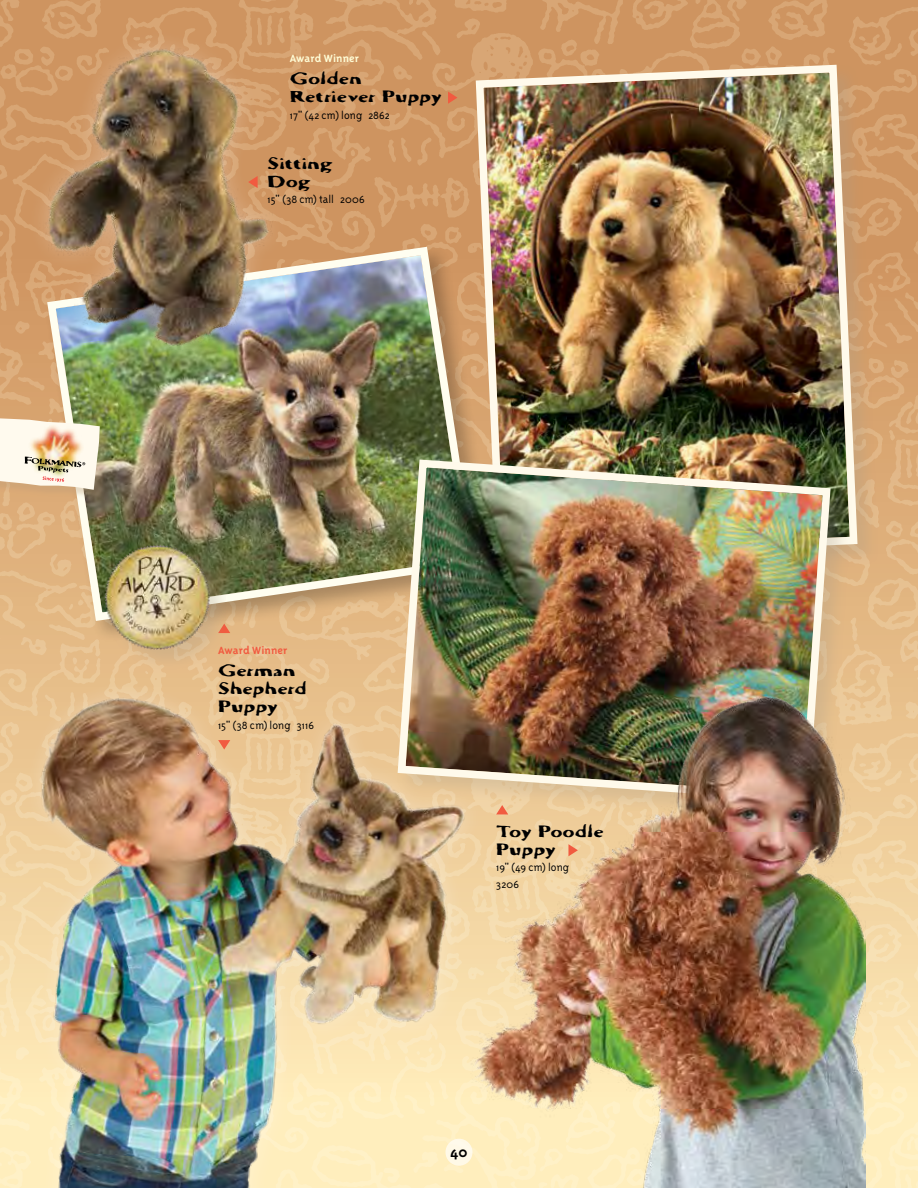
<style>
.page{position:relative;width:918px;height:1188px;background:#fff}
.page>*{position:absolute;margin:0;border:0;box-sizing:border-box;transform-origin:0 0}
.t1{font:700 16.2px "Triplex Sans OT";color:#000}
.t2{font:15px/18px "Cutamond Basic";letter-spacing:-.005em;color:#000;scale:1.4 1}
.t3{font:300 12px/16.5px "Triplex Sans OT";letter-spacing:.01em;color:#000}
.t4{font:700 12px "Triplex Sans OT";letter-spacing:.01em;color:#f15b40}
.t5{font:700 12px "Triplex Sans OT";letter-spacing:.01em;color:#fffcd5}
</style>
<div class="page">
<svg style="left:917px;top:0;width:1px;height:1188px"></svg>
<img style="left:0;top:0;width:917px;height:1188px">
<div style="left:474px;top:63px;width:406px;height:519px;background:#aa9e89;opacity:.3"></div>
<img style="left:472px;top:61px;width:389px;height:495px">
<div style="left:44px;top:244px;width:454px;height:399px;background:#000;opacity:.25"></div>
<img style="left:43px;top:242px;width:437px;height:383px">
<img style="left:394px;top:456px;width:441px;height:100px">
<img style="left:24px;top:33px;width:273px;height:343px">
<svg style="left:248px;top:176px;width:10px;height:12px"></svg>
<img style="left:4px;top:631px;width:380px;height:557px">
<svg style="left:225px;top:624px;width:5px;height:9px"></svg>
<svg style="left:218px;top:740px;width:12px;height:10px"></svg>
<div style="left:105px;top:544px;width:120px;height:127px;background:#aa9e89;opacity:.3"></div>
<img style="left:104px;top:543px;width:108px;height:107px">
<img style="left:384px;top:556px;width:481px;height:632px">
<div style="left:0;top:419px;width:111px;height:82px;background:#bc9c78;opacity:.35"></div>
<img style="left:0;top:418px;width:100px;height:72px">
<svg style="left:448px;top:92px;width:9px;height:12px"></svg>
<svg style="left:496px;top:805px;width:12px;height:9px"></svg>
<svg style="left:568px;top:844px;width:10px;height:12px"></svg>
<div style="left:446px;top:1139px;width:26px;height:27px;background:#fff9e7;border-radius:50%"></div>
<p class="t5" style="left:290px;top:52px;width:71px">Award Winner</p>
<p class="t2" style="left:290px;top:70px;width:110px">Golden<br>Retriever Puppy</p>
<p class="t3" style="left:290px;top:107px;width:102px">17" (42 cm) long 2862</p>
<p class="t2" style="left:268px;top:154px;width:48px">Sitting<br>Dog</p>
<p class="t3" style="left:268px;top:191px;width:99px">15" (38 cm) tall 2006</p>
<p class="t4" style="left:218px;top:644px;width:71px">Award Winner</p>
<p class="t2" style="left:218px;top:662px;width:65px">German<br>Shepherd<br>Puppy</p>
<p class="t3" style="left:218px;top:717px;width:97px">15" (38 cm) long 3116</p>
<p class="t2" style="left:496px;top:822px;width:79px">Toy Poodle<br>Puppy</p>
<p class="t3" style="left:496px;top:859px;width:75px">19" (49 cm) long<br>3206</p>
<h1 class="t1" style="left:450px;top:1143px;width:19px">40</h1>
</div>
